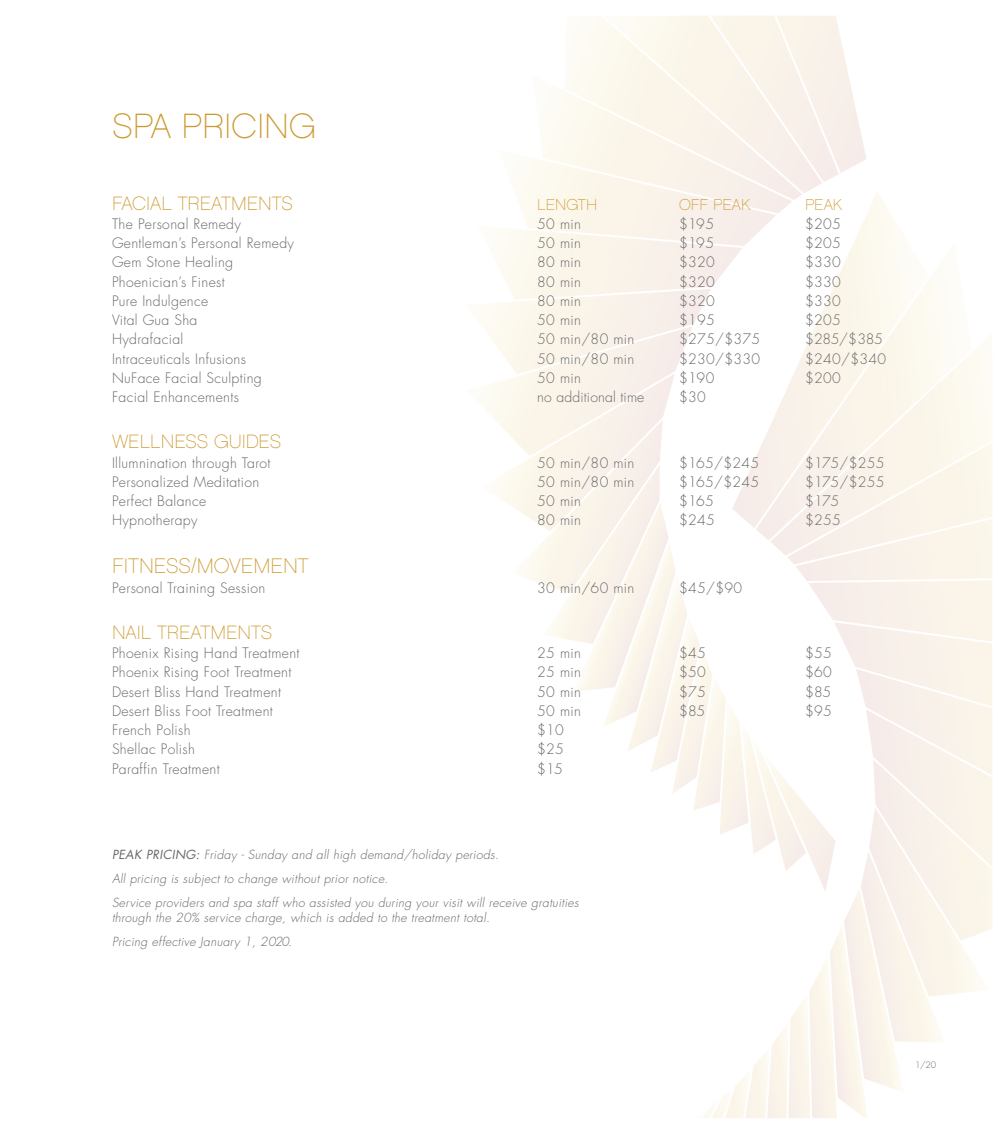
<style>
.page{position:relative;width:1008px;height:1134px;background:#fff}
.page>*{position:absolute;margin:0;border:0;box-sizing:border-box;transform-origin:0 0}
.t1{font:35px "Chalet Paris Nineteen Eighty";color:#cc9a31}
.t2{font:21px "Chalet Paris Nineteen Eighty";color:#cc9a31}
.t3{font:19.25px "Chalet Paris Nineteen Eighty";color:#cc9a31}
.t4{font:15.75px "Chalet Paris Nineteen Eighty";color:#cc9a31}
.t5{font:300 14px "Futura";letter-spacing:.025em;color:#696768}
.t6{font:italic 300 12.25px "Futura";letter-spacing:.025em;color:#696768}
.t7{font:300 8.75px "Futura";color:#696768}
.s1{font-weight:400}
</style>
<div class="page">
<svg style="left:483px;top:16px;width:383px;height:624px;fill:#fbf5ea"></svg>
<svg style="left:571px;top:500px;width:122px;height:294px"></svg>
<svg style="left:693px;top:187px;width:299px;height:931px"></svg>
<p class="t1" style="left:112px;top:106px;width:205px">SPA PRICING</p>
<p class="t3" style="left:112px;top:192px;width:182px">FACIAL TREATMENTS</p>
<p class="t4" style="left:537px;top:195px;width:61px">LENGTH</p>
<p class="t4" style="left:679px;top:195px;width:73px">OFF PEAK</p>
<p class="t4" style="left:805px;top:195px;width:39px">PEAK</p>
<p class="t5" style="left:112px;top:215px;width:130px">The Personal Remedy</p>
<p class="t5" style="left:537px;top:215px;width:45px">50 min</p>
<p class="t5" style="left:679px;top:215px;width:37px">$195</p>
<p class="t5" style="left:805px;top:215px;width:37px">$205</p>
<p class="t5" style="left:112px;top:234px;width:184px">Gentleman’s Personal Remedy</p>
<p class="t5" style="left:537px;top:234px;width:45px">50 min</p>
<p class="t5" style="left:679px;top:234px;width:37px">$195</p>
<p class="t5" style="left:805px;top:234px;width:37px">$205</p>
<p class="t5" style="left:112px;top:253px;width:123px">Gem Stone Healing</p>
<p class="t5" style="left:537px;top:253px;width:45px">80 min</p>
<p class="t5" style="left:679px;top:253px;width:37px">$320</p>
<p class="t5" style="left:805px;top:253px;width:37px">$330</p>
<p class="t5" style="left:112px;top:273px;width:114px">Phoenician’s Finest</p>
<p class="t5" style="left:537px;top:273px;width:45px">80 min</p>
<p class="t5" style="left:679px;top:273px;width:37px">$320</p>
<p class="t5" style="left:805px;top:273px;width:37px">$330</p>
<p class="t5" style="left:112px;top:292px;width:98px">Pure Indulgence</p>
<p class="t5" style="left:537px;top:292px;width:45px">80 min</p>
<p class="t5" style="left:679px;top:292px;width:37px">$320</p>
<p class="t5" style="left:805px;top:292px;width:37px">$330</p>
<p class="t5" style="left:112px;top:311px;width:87px">Vital Gua Sha</p>
<p class="t5" style="left:537px;top:311px;width:45px">50 min</p>
<p class="t5" style="left:679px;top:311px;width:37px">$195</p>
<p class="t5" style="left:805px;top:311px;width:37px">$205</p>
<p class="t5" style="left:112px;top:330px;width:73px">Hydrafacial</p>
<p class="t5" style="left:537px;top:330px;width:99px">50 min/80 min</p>
<p class="t5" style="left:679px;top:330px;width:83px">$275/$375</p>
<p class="t5" style="left:805px;top:330px;width:79px">$285/$385</p>
<p class="t5" style="left:112px;top:350px;width:136px">Intraceuticals Infusions</p>
<p class="t5" style="left:537px;top:350px;width:99px">50 min/80 min</p>
<p class="t5" style="left:679px;top:350px;width:83px">$230/$330</p>
<p class="t5" style="left:805px;top:350px;width:83px">$240/$340</p>
<p class="t5" style="left:112px;top:369px;width:151px">NuFace Facial Sculpting</p>
<p class="t5" style="left:537px;top:369px;width:45px">50 min</p>
<p class="t5" style="left:679px;top:369px;width:37px">$190</p>
<p class="t5" style="left:805px;top:369px;width:37px">$200</p>
<p class="t5" style="left:112px;top:388px;width:128px">Facial Enhancements</p>
<p class="t5" style="left:537px;top:388px;width:109px">no additional time</p>
<p class="t5" style="left:679px;top:388px;width:28px">$30</p>
<p class="t3" style="left:112px;top:431px;width:171px">WELLNESS GUIDES</p>
<p class="t5" style="left:112px;top:454px;width:160px">Illumnination through Tarot</p>
<p class="t5" style="left:537px;top:454px;width:99px">50 min/80 min</p>
<p class="t5" style="left:679px;top:454px;width:82px">$165/$245</p>
<p class="t5" style="left:805px;top:454px;width:81px">$175/$255</p>
<p class="t5" style="left:112px;top:473px;width:149px">Personalized Meditation</p>
<p class="t5" style="left:537px;top:473px;width:99px">50 min/80 min</p>
<p class="t5" style="left:679px;top:473px;width:82px">$165/$245</p>
<p class="t5" style="left:805px;top:473px;width:81px">$175/$255</p>
<p class="t5" style="left:112px;top:492px;width:96px">Perfect Balance</p>
<p class="t5" style="left:537px;top:492px;width:45px">50 min</p>
<p class="t5" style="left:679px;top:492px;width:36px">$165</p>
<p class="t5" style="left:805px;top:492px;width:36px">$175</p>
<p class="t5" style="left:112px;top:511px;width:87px">Hypnotherapy</p>
<p class="t5" style="left:537px;top:511px;width:45px">80 min</p>
<p class="t5" style="left:679px;top:511px;width:37px">$245</p>
<p class="t5" style="left:805px;top:511px;width:37px">$255</p>
<p class="t2" style="left:112px;top:554px;width:198px">FITNESS/MOVEMENT</p>
<p class="t5" style="left:112px;top:578px;width:155px">Personal Training Session</p>
<p class="t5" style="left:537px;top:578px;width:99px">30 min/60 min</p>
<p class="t5" style="left:679px;top:578px;width:65px">$45/$90</p>
<p class="t3" style="left:112px;top:621px;width:162px">NAIL TREATMENTS</p>
<p class="t5" style="left:112px;top:644px;width:189px">Phoenix Rising Hand Treatment</p>
<p class="t5" style="left:537px;top:644px;width:45px">25 min</p>
<p class="t5" style="left:679px;top:644px;width:28px">$45</p>
<p class="t5" style="left:805px;top:644px;width:28px">$55</p>
<p class="t5" style="left:112px;top:663px;width:181px">Phoenix Rising Foot Treatment</p>
<p class="t5" style="left:537px;top:663px;width:45px">25 min</p>
<p class="t5" style="left:679px;top:663px;width:28px">$50</p>
<p class="t5" style="left:805px;top:663px;width:28px">$60</p>
<p class="t5" style="left:112px;top:682px;width:170px">Desert Bliss Hand Treatment</p>
<p class="t5" style="left:537px;top:682px;width:45px">50 min</p>
<p class="t5" style="left:679px;top:682px;width:28px">$75</p>
<p class="t5" style="left:805px;top:682px;width:28px">$85</p>
<p class="t5" style="left:112px;top:702px;width:162px">Desert Bliss Foot Treatment</p>
<p class="t5" style="left:537px;top:702px;width:45px">50 min</p>
<p class="t5" style="left:679px;top:702px;width:28px">$85</p>
<p class="t5" style="left:805px;top:702px;width:28px">$95</p>
<p class="t5" style="left:112px;top:721px;width:80px">French Polish</p>
<p class="t5" style="left:537px;top:721px;width:28px">$10</p>
<p class="t5" style="left:112px;top:740px;width:85px">Shellac Polish</p>
<p class="t5" style="left:537px;top:740px;width:28px">$25</p>
<p class="t5" style="left:112px;top:759px;width:109px">Paraffin Treatment</p>
<p class="t5" style="left:537px;top:759px;width:27px">$15</p>
<p class="t6" style="left:112px;top:847px;width:389px"><span class="s1">PEAK PRICING:</span> Friday - Sunday and all high demand/holiday periods.</p>
<p class="t6" style="left:112px;top:870px;width:278px">All pricing is subject to change without prior notice.</p>
<p class="t6" style="left:112px;top:894px;width:468px">Service providers and spa staff who assisted you during your visit will receive gratuities</p>
<p class="t6" style="left:112px;top:910px;width:379px">through the 20% service charge, which is added to the treatment total.</p>
<p class="t6" style="left:112px;top:934px;width:182px">Pricing effective January 1, 2020.</p>
<p class="t7" style="left:915px;top:1059px;width:23px">1/20</p>
</div>
